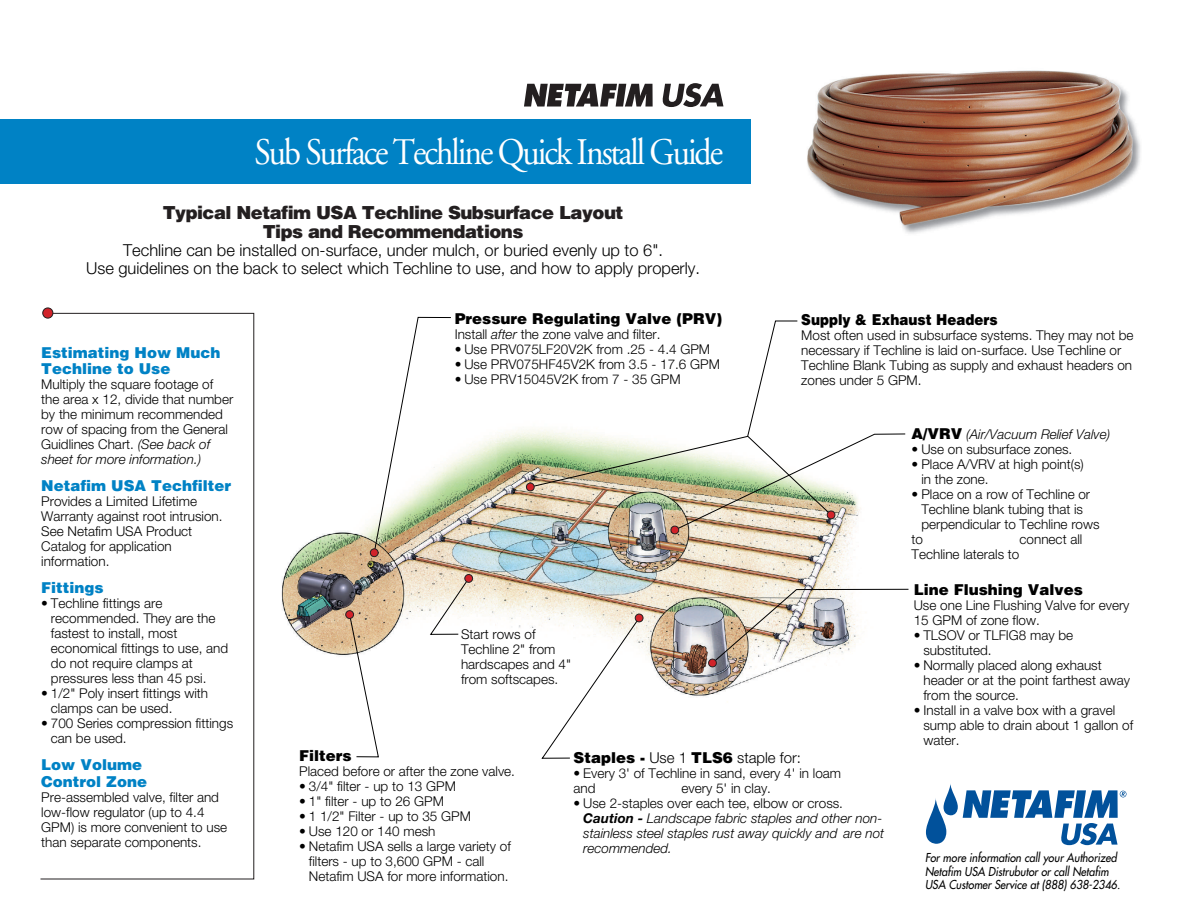
<style>
.page{position:relative;width:1188px;height:918px;background:#fff}
.page>*{position:absolute;margin:0;border:0;box-sizing:border-box;transform-origin:0 0}
.t1{font:37.5px "Adobe Garamond";letter-spacing:-.06em;color:#fff;scale:.9 1}
.t2{font:900 18px/19.5px "Helvetica";letter-spacing:-.03em;color:#231f20;text-align:center}
.t3{font:300 16.5px/18px "Helvetica Neue";color:#000;text-align:center}
.t4{font:900 15px/16.5px "Helvetica";color:#0082c5}
.t5{font:900 15px "Helvetica";color:#000}
.t6{font:300 15px "Helvetica Neue";color:#000}
.t7{font:900 15px "Helvetica";color:#000;scale:.9 1}
.t8{font:300 13.5px/15px "Helvetica Neue";color:#000}
.t9{font:italic 300 13.5px/15px "Helvetica Neue";color:#000}
.t10{font:italic 12px/13.5px "Futura";color:#000;scale:.9 1}
.s1{font-style:italic}
.s2{font-family:"Helvetica";font-weight:900;font-style:normal;font-size:15px}
.s3{font-family:"Helvetica";font-weight:900}
.s4{font-style:normal}
.s5{font-weight:700}
</style>
<div class="page">
<svg style="left:926px;top:784px;width:201px;height:61px"></svg>
<img style="left:281px;top:429px;width:595px;height:268px">
<div style="left:0;top:119px;width:751px;height:64px;background:#0082c5"></div>
<img style="left:807px;top:70px;width:334px;height:164px">
<svg style="left:349px;top:614px;width:30px;height:143px"></svg>
<div style="left:345px;top:610px;width:9px;height:9px;background:#d1232a;border:1px solid #231f20;border-radius:50%"></div>
<svg style="left:430px;top:578px;width:39px;height:57px"></svg>
<div style="left:465px;top:574px;width:8px;height:9px;background:#d1232a;border:1px solid #231f20;border-radius:50%"></div>
<svg style="left:530px;top:320px;width:268px;height:168px"></svg>
<svg style="left:526px;top:482px;width:9px;height:10px"></svg>
<img style="left:708px;top:589px;width:201px;height:79px">
<img style="left:670px;top:433px;width:236px;height:101px">
<svg style="left:374px;top:317px;width:77px;height:236px"></svg>
<div style="left:370px;top:549px;width:8px;height:8px;background:#d1232a;border:1px solid #231f20;border-radius:50%"></div>
<svg style="left:541px;top:617px;width:99px;height:142px"></svg>
<div style="left:635px;top:614px;width:8px;height:8px;background:#d1232a;border:1px solid #231f20;border-radius:50%"></div>
<svg style="left:40px;top:313px;width:215px;height:567px"></svg>
<div style="left:42px;top:308px;width:11px;height:10px;background:#d1232a;border:1px solid #231f20;border-radius:50%"></div>
<svg style="left:524px;top:84px;width:129px;height:23px"></svg>
<svg style="left:662px;top:83px;width:61px;height:24px"></svg>
<h1 class="t1" style="left:254px;top:132px;width:522px">Sub Surface Techline Quick Install Guide</h1>
<h2 class="t2" style="left:163px;top:202px;width:462px">Typical Netafim USA Techline Subsurface Layout<br>Tips and Recommendations</h2>
<p class="t3" style="left:86px;top:241px;width:616px">Techline can be installed on-surface, under mulch, or buried evenly up to 6".<br>Use guidelines on the back to select which Techline to use, and how to apply properly.</p>
<p class="t5" style="left:455px;top:308px;width:269px">Pressure Regulating Valve (PRV)</p>
<p class="t8" style="left:455px;top:326px;width:207px">Install <span class="s1">after</span> the zone valve and filter.</p>
<p class="t8" style="left:455px;top:341px;width:257px">• Use PRV075LF20V2K from .25 - 4.4 GPM</p>
<p class="t8" style="left:455px;top:356px;width:267px">• Use PRV075HF45V2K from 3.5 - 17.6 GPM</p>
<p class="t8" style="left:455px;top:371px;width:228px">• Use PRV15045V2K from 7 - 35 GPM</p>
<p class="t7" style="left:801px;top:310px;width:220px">Supply &amp; Exhaust Headers</p>
<p class="t8" style="left:801px;top:328px;width:334px">Most often used in subsurface systems. They may not be necessary if Techline is laid on-surface. Use Techline or Techline Blank Tubing as supply and exhaust headers on zones under 5 GPM.</p>
<p class="t4" style="left:41px;top:344px;width:181px">Estimating How Much<br>Techline to Use</p>
<p class="t8" style="left:41px;top:377px;width:194px">Multiply the square footage of the area x 12, divide that number by the minimum recommended row of spacing from the General<br>Guidlines Chart. <span class="s1">(See back of sheet for more information.)</span></p>
<p class="t4" style="left:41px;top:477px;width:191px">Netafim USA Techfilter</p>
<p class="t8" style="left:41px;top:494px;width:183px">Provides a Limited Lifetime<br>Warranty against root intrusion.<br>See Netafim USA Product<br>Catalog for application information.</p>
<p class="t4" style="left:41px;top:579px;width:64px">Fittings</p>
<p class="t8" style="left:51px;top:596px;width:179px;text-indent:-10px">• Techline fittings are recommended. They are the fastest to install, most economical fittings to use, and do not require clamps at pressures less than 45 psi.</p>
<p class="t8" style="left:51px;top:686px;width:159px;text-indent:-10px">• 1/2" Poly insert fittings with clamps can be used.</p>
<p class="t8" style="left:51px;top:716px;width:184px;text-indent:-10px">• 700 Series compression fittings can be used.</p>
<p class="t4" style="left:41px;top:756px;width:107px">Low Volume<br>Control Zone</p>
<p class="t8" style="left:41px;top:789px;width:188px">Pre-assembled valve, filter and low-flow regulator (up to 4.4<br>GPM) is more convenient to use than separate components.</p>
<p class="t9" style="left:912px;top:427px;width:200px"><span class="s2">A/VRV</span> (Air/Vacuum Relief Valve)</p>
<p class="t8" style="left:912px;top:442px;width:162px">• Use on subsurface zones.</p>
<p class="t8" style="left:921px;top:457px;width:164px;text-indent:-10px">• Place A/VRV at high point(s) in the zone.</p>
<p class="t8" style="left:912px;top:487px;width:180px">• Place on a row of Techline or</p>
<p class="t8" style="left:921px;top:502px;width:163px">Techline blank tubing that is</p>
<p class="t8" style="left:921px;top:517px;width:180px">perpendicular to Techline rows</p>
<p class="t8" style="left:912px;top:532px;width:13px">to</p>
<p class="t8" style="left:1020px;top:532px;width:64px">connect all</p>
<p class="t8" style="left:912px;top:547px;width:109px">Techline laterals to</p>
<p class="t5" style="left:914px;top:580px;width:171px">Line Flushing Valves</p>
<p class="t8" style="left:914px;top:597px;width:217px">Use one Line Flushing Valve for every<br>15 GPM of zone flow.</p>
<p class="t8" style="left:923px;top:627px;width:151px;text-indent:-10px">• TLSOV or TLFIG8 may be substituted.</p>
<p class="t8" style="left:923px;top:657px;width:208px;text-indent:-10px">• Normally placed along exhaust header or at the point farthest away from the source.</p>
<p class="t8" style="left:923px;top:702px;width:211px;text-indent:-10px">• Install in a valve box with a gravel sump able to drain about 1 gallon of water.</p>
<p class="t8" style="left:461px;top:626px;width:112px">Start rows of<br>Techline 2" from hardscapes and 4" from softscapes.</p>
<p class="t5" style="left:299px;top:746px;width:54px">Filters</p>
<p class="t8" style="left:299px;top:763px;width:217px">Placed before or after the zone valve.</p>
<p class="t8" style="left:299px;top:778px;width:158px">• 3/4" filter - up to 13 GPM</p>
<p class="t8" style="left:299px;top:793px;width:146px">• 1" filter - up to 26 GPM</p>
<p class="t8" style="left:299px;top:808px;width:173px">• 1 1/2" Filter - up to 35 GPM</p>
<p class="t8" style="left:299px;top:823px;width:138px">• Use 120 or 140 mesh</p>
<p class="t8" style="left:309px;top:838px;width:204px;text-indent:-10px">• Netafim USA sells a large variety of filters - up to 3,600 GPM - call<br>Netafim USA for more information.</p>
<p class="t6" style="left:574px;top:748px;width:229px"><span class="s3">Staples -</span> Use 1 <span class="s3">TLS6</span> staple for:</p>
<p class="t8" style="left:574px;top:765px;width:269px">• Every 3' of Techline in sand, every 4' in loam and</p>
<p class="t8" style="left:682px;top:780px;width:91px">every 5' in clay.</p>
<p class="t9" style="left:583px;top:795px;width:303px;text-indent:-10px"><span class="s4">• Use 2-staples over each tee, elbow or cross.<br></span><span class="s5">Caution -</span> Landscape fabric staples and other non&shy;stainless steel staples rust away quickly and are not recommended.</p>
<p class="t10" style="left:925px;top:851px;width:218px">For more information call your Authorized<br>Netafim USA Distrubutor or call Netafim<br>USA Customer Service at (888) 638-2346.</p>
</div>
